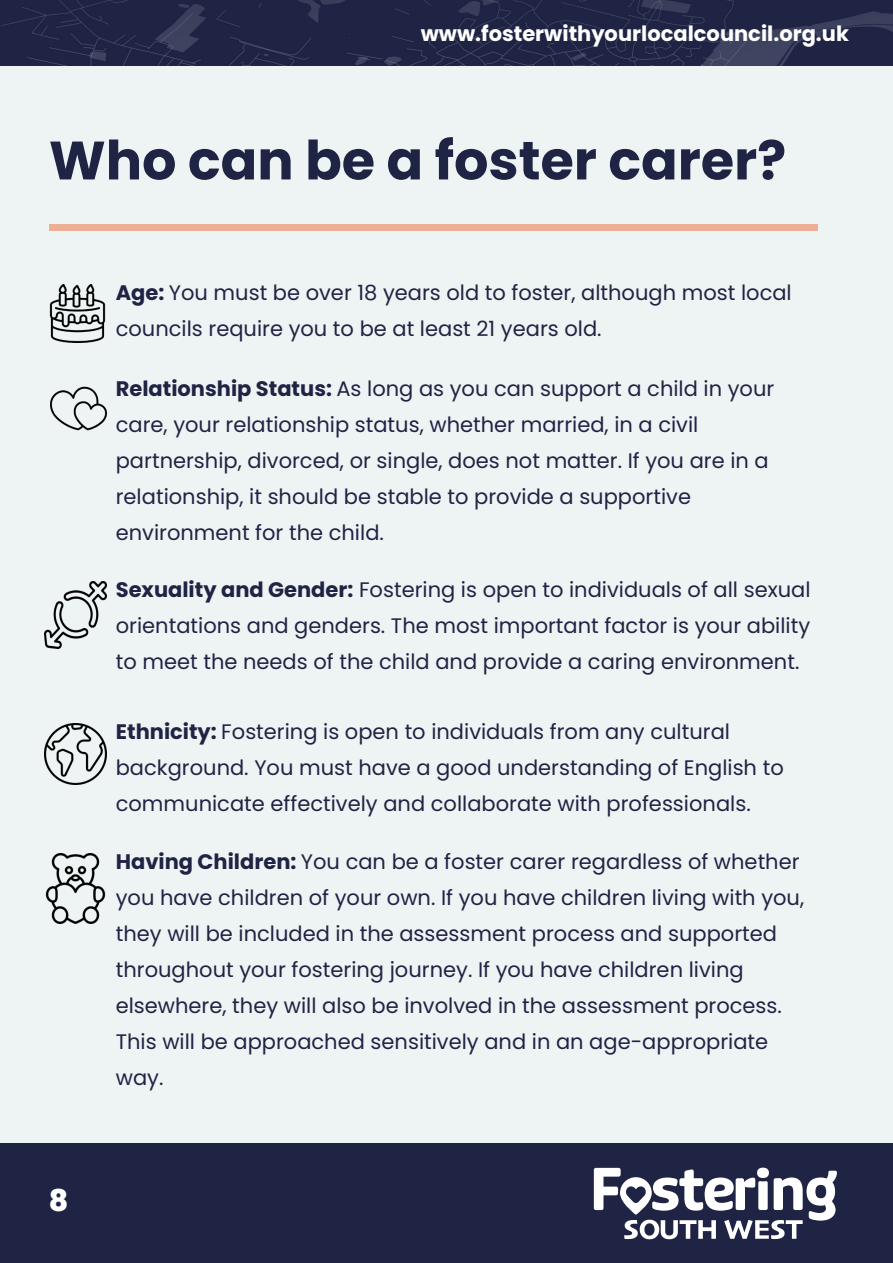
<style>
.page{position:relative;width:893px;height:1263px;background:#fff}
.page>*{position:absolute;margin:0;border:0;box-sizing:border-box;transform-origin:0 0}
.t1{font:700 54px "Poppins";color:#1f2445}
.t2{font:800 30px "Poppins";color:#fff}
.t3{font:21px/36px "Poppins";color:#1f2445}
.t4{font:700 21px "Poppins";color:#fff}
.s1{font-weight:700}
</style>
<div class="page">
<div style="left:0;top:0;width:893px;height:1256px;background:#eef4f3"></div>
<div style="left:0;top:1144px;width:893px;height:119px;background:#1f2445"></div>
<svg style="left:594px;top:1167px;width:243px;height:72px"></svg>
<img style="left:1px;top:0;width:892px;height:66px">
<div style="left:49px;top:224px;width:768px;height:7px;background:#eeb094"></div>
<img style="left:49px;top:285px;width:57px;height:57px">
<img style="left:50px;top:386px;width:56px;height:45px">
<img style="left:45px;top:582px;width:61px;height:66px">
<img style="left:45px;top:723px;width:61px;height:62px">
<img style="left:45px;top:854px;width:61px;height:69px">
<p class="t4" style="left:421px;top:19px;width:430px">www.fosterwithyourlocalcouncil.org.uk</p>
<h1 class="t1" style="left:49px;top:123px;width:739px">Who can be a foster carer?</h1>
<p class="t3" style="left:116px;top:275px;width:677px"><span class="s1">Age:</span> You must be over 18 years old to foster, although most local councils require you to be at least 21 years old.</p>
<p class="t3" style="left:116px;top:371px;width:660px"><span class="s1">Relationship Status:</span> As long as you can support a child in your care, your relationship status, whether married, in a civil partnership, divorced, or single, does not matter. If you are in a relationship, it should be stable to provide a supportive environment for the child.</p>
<p class="t3" style="left:116px;top:572px;width:696px;text-align:justify"><span class="s1">Sexuality and Gender:</span> Fostering is open to individuals of all sexual orientations and genders. The most important factor is your ability to meet the needs of the child and provide a caring environment.</p>
<h2 class="t2" style="left:49px;top:1179px;width:21px">8</h2>
<p class="t3" style="left:116px;top:713px;width:669px"><span class="s1">Ethnicity:</span> Fostering is open to individuals from any cultural background. You must have a good understanding of English to communicate effectively and collaborate with professionals.</p>
<p class="t3" style="left:116px;top:844px;width:690px"><span class="s1">Having Children:</span> You can be a foster carer regardless of whether you have children of your own. If you have children living with you, they will be included in the assessment process and supported throughout your fostering journey. If you have children living elsewhere, they will also be involved in the assessment process.<br>This will be approached sensitively and in an age-appropriate way.</p>
</div>
